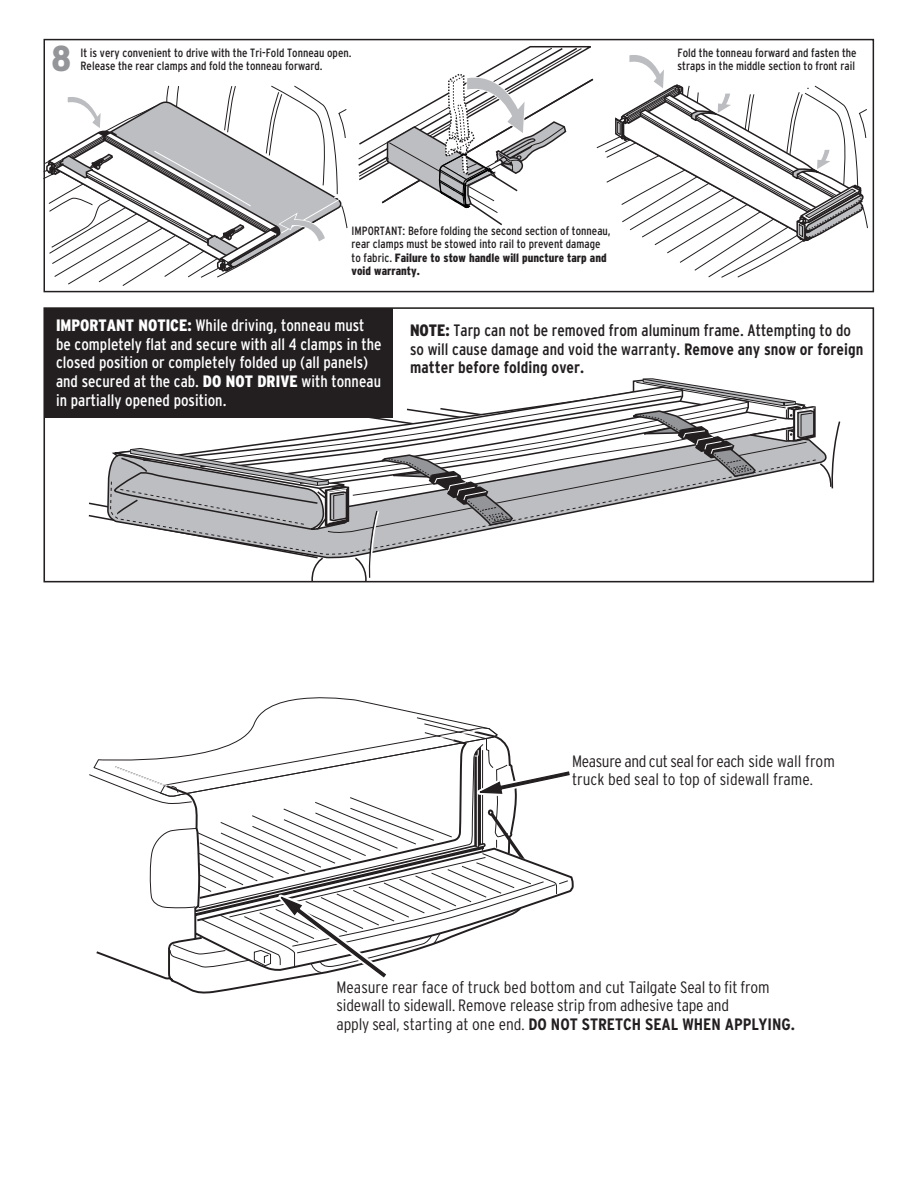
<style>
.page{position:relative;width:918px;height:1188px;background:#fff}
.page>*{position:absolute;margin:0;border:0;box-sizing:border-box;transform-origin:0 0}
.t1{font:900 condensed 36px "Interstate";color:#939598}
.t2{font:300 condensed 16.5px/18.6px "Interstate";letter-spacing:-.01em;color:#231f20;scale:1.05 1}
.t3{font:condensed 16.5px/18.8px "Interstate";color:#fff}
.t4{font:condensed 16.5px/18.8px "Interstate";color:#231f20}
.t5{font:condensed 12px/13.5px "Interstate";color:#231f20}
.s1{font-weight:900}
.s2{font-weight:700}
</style>
<div class="page">
<svg style="left:311px;top:462px;width:521px;height:121px"></svg>
<svg style="left:830px;top:421px;width:11px;height:69px"></svg>
<svg style="left:104px;top:378px;width:713px;height:201px"></svg>
<svg style="left:43px;top:85px;width:825px;height:202px"></svg>
<div style="left:44px;top:39px;width:830px;height:253px;border:2px solid #231f20"></div>
<div style="left:43px;top:307px;width:831px;height:275px;border:2px solid #231f20"></div>
<svg style="left:614px;top:55px;width:250px;height:188px"></svg>
<div style="left:44px;top:308px;width:349px;height:109px;background:#231f20"></div>
<svg style="left:45px;top:45px;width:549px;height:228px"></svg>
<svg style="left:93px;top:697px;width:390px;height:81px"></svg>
<svg style="left:95px;top:727px;width:478px;height:267px"></svg>
<p class="t1" style="left:52px;top:38px;width:21px">8</p>
<p class="t5" style="left:80px;top:46px;width:273px">It is very convenient to drive with the Tri-Fold Tonneau open.<br>Release the rear clamps and fold the tonneau forward.</p>
<p class="t5" style="left:678px;top:46px;width:181px">Fold the tonneau forward and fasten the straps in the middle section to front rail</p>
<p class="t5" style="left:352px;top:224px;width:261px">IMPORTANT: Before folding the second section of tonneau, rear clamps must be stowed into rail to prevent damage to fabric. <span class="s1">Failure to stow handle will puncture tarp and void warranty.</span></p>
<p class="t3" style="left:56px;top:316px;width:327px"><span class="s1">IMPORTANT NOTICE:</span> While driving, tonneau must be completely flat and secure with all 4 clamps in the closed position or completely folded up (all panels) and secured at the cab. <span class="s1">DO NOT DRIVE</span> with tonneau in partially opened position.</p>
<p class="t4" style="left:410px;top:321px;width:455px"><span class="s1">NOTE:</span> Tarp can not be removed from aluminum frame. Attempting to do so will cause damage and void the warranty. <span class="s2">Remove any snow or foreign matter before folding over.</span></p>
<h2 class="t2" style="left:572px;top:751px;width:252px">Measure and cut seal for each side wall from truck bed seal to top of sidewall frame.</h2>
<h2 class="t2" style="left:337px;top:978px;width:438px">Measure rear face of truck bed bottom and cut Tailgate Seal to fit from sidewall to sidewall. Remove release strip from adhesive tape and<br>apply seal, starting at one end. <span class="s2">DO NOT STRETCH SEAL WHEN APPLYING.</span></h2>
</div>
